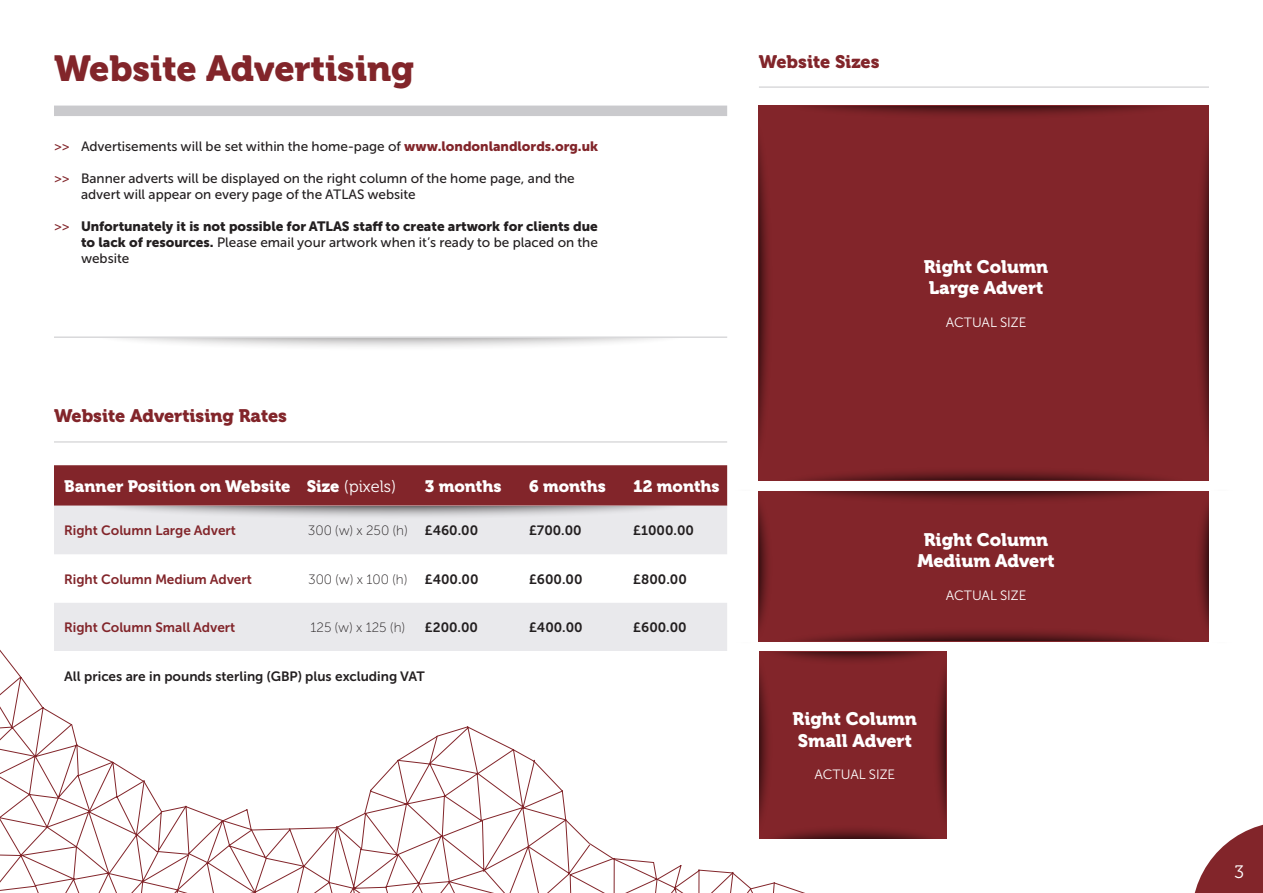
<style>
.page{position:relative;width:1263px;height:893px;background:#fff}
.page>*{position:absolute;margin:0;border:0;box-sizing:border-box;transform-origin:0 0}
.t1{font:36px "Museo 900";color:#82252a}
.t2{font:18px/21.6px "Museo 900";color:#fff}
.t3{font:18px "Museo 900";color:#82252a}
.t4{font:18px "Museo 300";color:#fff}
.t5{font:16.5px "Museo 900";color:#fff}
.t6{font:16.5px "Museo 300";color:#fff}
.t7{font:13.5px/16.2px "Museo Sans Cyrl 500";color:#231f20}
.t8{font:13.5px/16.2px "Museo Sans Cyrl 900";color:#231f20;text-align:justify}
.t9{font:13.5px "Museo Sans Cyrl 700";color:#231f20}
.t10{font:13.5px "Museo Sans Cyrl 700";color:#82252a}
.t11{font:13.5px "Museo Sans Cyrl 100";color:#231f20}
.t12{font:13.5px "Museo Sans Cyrl 300";color:#fff}
.s1{color:#82252a}
.s2{font-family:"Museo Sans Cyrl 900";color:#82252a}
.s3{font-family:"Museo Sans Cyrl 500";color:#82252a}
.s4{font-family:"Museo Sans Cyrl 500"}
.s5{font-family:"Museo 900"}
</style>
<div class="page">
<svg style="left:1194px;top:824px;width:69px;height:69px"></svg>
<div style="left:54px;top:106px;width:673px;height:10px;background:#cacacd"></div>
<hr style="left:54px;top:441px;width:673px;height:1px;background:#cacacd">
<div style="left:759px;top:106px;width:450px;height:375px;background:#82252a"></div>
<div style="left:759px;top:491px;width:450px;height:150px;background:#82252a"></div>
<svg style="left:119px;top:338px;width:543px;height:9px"></svg>
<div style="left:654px;top:505px;width:61px;height:49px;background:#e9e9ec"></div>
<div style="left:722px;top:644px;width:211px;height:181px;background:#82252a"></div>
<svg style="left:722px;top:813px;width:95px;height:80px"></svg>
<div style="left:54px;top:505px;width:600px;height:49px;background:#e9e9ec"></div>
<svg style="left:0;top:603px;width:722px;height:290px"></svg>
<svg style="left:1199px;top:139px;width:10px;height:307px"></svg>
<svg style="left:759px;top:141px;width:9px;height:304px"></svg>
<div style="left:715px;top:106px;width:44px;height:375px;background:#fff"></div>
<svg style="left:803px;top:106px;width:362px;height:9px"></svg>
<svg style="left:947px;top:631px;width:221px;height:10px"></svg>
<svg style="left:773px;top:641px;width:422px;height:43px"></svg>
<svg style="left:802px;top:491px;width:365px;height:9px"></svg>
<svg style="left:804px;top:471px;width:361px;height:9px"></svg>
<svg style="left:719px;top:488px;width:49px;height:156px"></svg>
<div style="left:715px;top:491px;width:44px;height:150px;background:linear-gradient(to right,#f2f1f3,#fff)"></div>
<svg style="left:1195px;top:504px;width:14px;height:138px"></svg>
<svg style="left:759px;top:665px;width:14px;height:160px;background:#711f24"></svg>
<div style="left:715px;top:651px;width:44px;height:188px;background:#fff"></div>
<svg style="left:933px;top:665px;width:13px;height:160px;background:#711f24"></svg>
<div style="left:946px;top:651px;width:44px;height:188px;background:#fff"></div>
<svg style="left:759px;top:631px;width:188px;height:34px;background:#742126"></svg>
<svg style="left:759px;top:608px;width:187px;height:43px"></svg>
<svg style="left:759px;top:825px;width:188px;height:14px;background:#722024"></svg>
<div style="left:759px;top:839px;width:187px;height:43px;background:#fff"></div>
<svg style="left:88px;top:505px;width:605px;height:14px;background:#cac6c9"></svg>
<div style="left:54px;top:465px;width:673px;height:40px;background:#82252a"></div>
<p class="t1" style="left:54px;top:48px;width:362px">Website Advertising</p>
<p class="t7" style="left:54px;top:138px;width:546px"><span class="s1">&gt;&gt;</span> Advertisements will be set within the home-page of <span class="s2">www.londonlandlords.org.uk</span></p>
<p class="t7" style="left:81px;top:170px;width:495px;text-indent:-27px"><span class="s1">&gt;&gt;</span> Banner adverts will be displayed on the right column of the home page, and the advert will appear on every page of the ATLAS website</p>
<p class="t8" style="left:81px;top:218px;width:518px;text-indent:-27px"><span class="s3">&gt;&gt;</span> Unfortunately it is not possible for ATLAS staff to create artwork for clients due to lack of resources. <span class="s4">Please email your artwork when it’s ready to be placed on the website</span></p>
<p class="t3" style="left:54px;top:406px;width:235px">Website Advertising Rates</p>
<p class="t5" style="left:64px;top:476px;width:228px">Banner Position on Website</p>
<p class="t6" style="left:307px;top:477px;width:91px"><span class="s5">Size</span> (pixels)</p>
<p class="t5" style="left:425px;top:476px;width:78px">3 months</p>
<p class="t5" style="left:529px;top:476px;width:78px">6 months</p>
<p class="t5" style="left:633px;top:476px;width:88px">12 months</p>
<p class="t10" style="left:64px;top:523px;width:173px">Right Column Large Advert</p>
<p class="t11" style="left:308px;top:523px;width:101px">300 (w) x 250 (h)</p>
<p class="t9" style="left:425px;top:523px;width:55px">£460.00</p>
<p class="t9" style="left:529px;top:523px;width:54px">£700.00</p>
<p class="t9" style="left:633px;top:523px;width:62px">£1000.00</p>
<p class="t10" style="left:64px;top:571px;width:189px">Right Column Medium Advert</p>
<p class="t11" style="left:308px;top:572px;width:101px">300 (w) x 100 (h)</p>
<p class="t9" style="left:425px;top:571px;width:55px">£400.00</p>
<p class="t9" style="left:529px;top:571px;width:55px">£600.00</p>
<p class="t9" style="left:633px;top:571px;width:55px">£800.00</p>
<p class="t10" style="left:64px;top:620px;width:172px">Right Column Small Advert</p>
<p class="t11" style="left:310px;top:620px;width:96px">125 (w) x 125 (h)</p>
<p class="t9" style="left:425px;top:620px;width:55px">£200.00</p>
<p class="t9" style="left:529px;top:620px;width:55px">£400.00</p>
<p class="t9" style="left:633px;top:620px;width:55px">£600.00</p>
<p class="t9" style="left:64px;top:668px;width:362px">All prices are in pounds sterling (GBP) plus excluding VAT</p>
<p class="t3" style="left:759px;top:51px;width:122px">Website Sizes</p>
<p class="t2" style="left:924px;top:256px;width:126px">Right Column</p>
<p class="t2" style="left:929px;top:277px;width:116px">Large Advert</p>
<p class="t12" style="left:946px;top:315px;width:82px">ACTUAL SIZE</p>
<p class="t2" style="left:924px;top:529px;width:126px">Right Column</p>
<p class="t2" style="left:917px;top:550px;width:139px">Medium Advert</p>
<p class="t12" style="left:946px;top:588px;width:82px">ACTUAL SIZE</p>
<p class="t2" style="left:792px;top:708px;width:126px">Right Column<br>Small Advert</p>
<p class="t12" style="left:814px;top:767px;width:82px">ACTUAL SIZE</p>
<h2 class="t4" style="left:1234px;top:862px;width:11px">3</h2>
</div>
